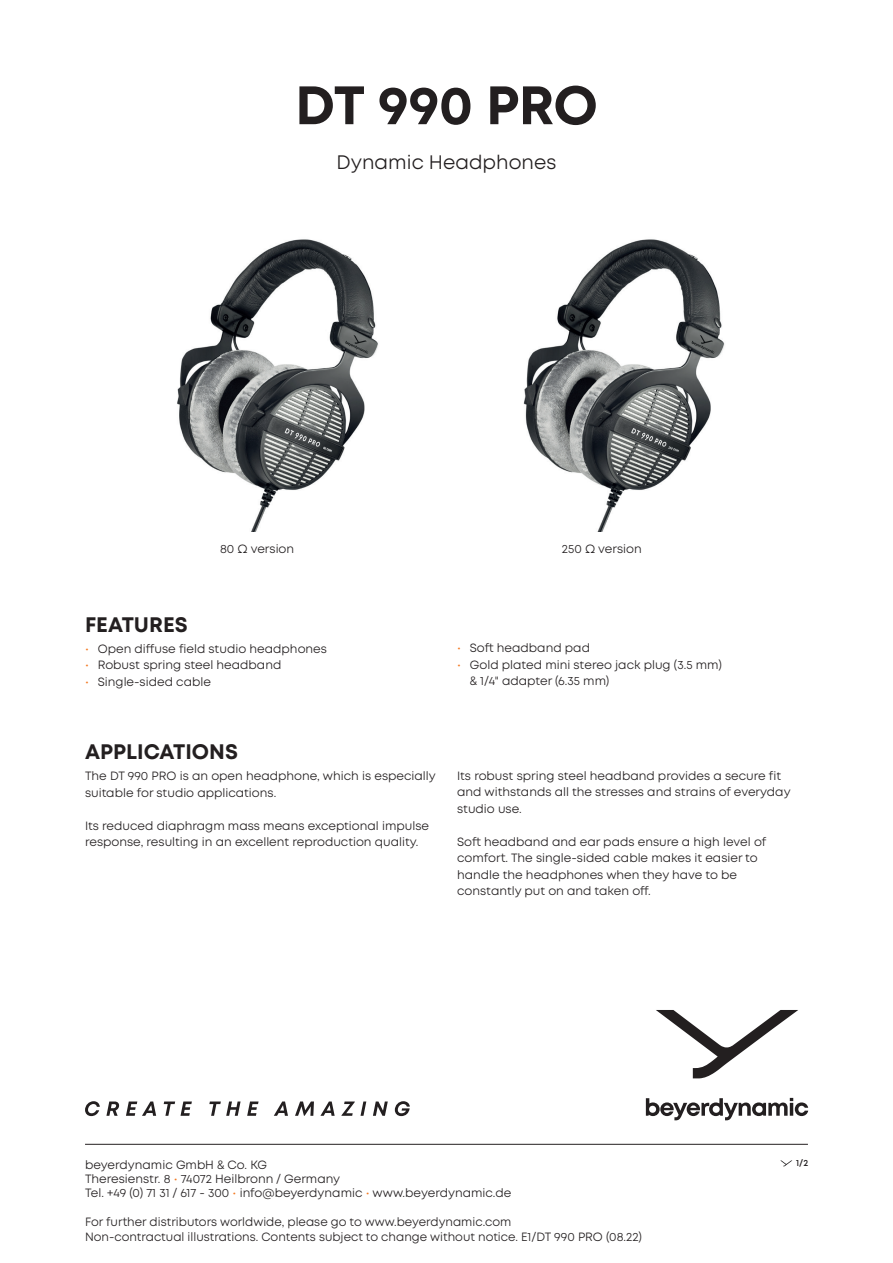
<style>
.page{position:relative;width:893px;height:1263px;background:#fff}
.page>*{position:absolute;margin:0;border:0;box-sizing:border-box;transform-origin:0 0}
.t1{font:700 54px "Mont";letter-spacing:-.015em;color:#231f20}
.t2{font:700 21px "Mont";color:#231f20}
.t3{font:19.5px "Mont";color:#231f20}
.t4{font:12px/16.5px "Mont";color:#231f20}
.t5{font:600 9px "Mont";color:#231f20}
.s1{color:#f47921}
</style>
<div class="page">
<svg style="left:646px;top:1098px;width:162px;height:22px"></svg>
<svg style="left:656px;top:1010px;width:142px;height:68px"></svg>
<svg style="left:85px;top:1101px;width:15px;height:15px"></svg>
<svg style="left:106px;top:1101px;width:13px;height:15px"></svg>
<svg style="left:126px;top:1101px;width:30px;height:15px"></svg>
<svg style="left:164px;top:1101px;width:11px;height:15px"></svg>
<svg style="left:181px;top:1101px;width:11px;height:15px"></svg>
<svg style="left:209px;top:1101px;width:32px;height:15px"></svg>
<svg style="left:247px;top:1101px;width:12px;height:15px"></svg>
<svg style="left:274px;top:1101px;width:14px;height:15px"></svg>
<svg style="left:295px;top:1101px;width:19px;height:15px"></svg>
<svg style="left:320px;top:1101px;width:15px;height:15px"></svg>
<svg style="left:341px;top:1101px;width:25px;height:15px"></svg>
<svg style="left:373px;top:1101px;width:15px;height:15px"></svg>
<svg style="left:395px;top:1101px;width:15px;height:15px"></svg>
<hr style="left:85px;top:1144px;width:723px;height:1px;background:#231f20">
<svg style="left:780px;top:1160px;width:12px;height:6px"></svg>
<img style="left:177px;top:239px;width:201px;height:292px">
<img style="left:523px;top:239px;width:202px;height:292px">
<h1 class="t1" style="left:295px;top:70px;width:304px">DT 990 PRO</h1>
<h3 class="t3" style="left:337px;top:150px;width:221px">Dynamic Headphones</h3>
<p class="t4" style="left:220px;top:541px;width:76px">80 Ω version</p>
<p class="t4" style="left:562px;top:541px;width:81px">250 Ω version</p>
<h2 class="t2" style="left:85px;top:611px;width:104px">FEATURES</h2>
<p class="t4" style="left:85px;top:640px;width:243px"><span class="s1">•</span> Open diffuse field studio headphones</p>
<p class="t4" style="left:85px;top:657px;width:198px"><span class="s1">•</span> Robust spring steel headband</p>
<p class="t4" style="left:85px;top:673px;width:127px"><span class="s1">•</span> Single-sided cable</p>
<p class="t4" style="left:457px;top:640px;width:134px"><span class="s1">•</span> Soft headband pad</p>
<p class="t4" style="left:470px;top:656px;width:253px;text-indent:-13px"><span class="s1">•</span> Gold plated mini stereo jack plug (3.5 mm) &amp; 1/4" adapter (6.35 mm)</p>
<h2 class="t2" style="left:85px;top:738px;width:154px">APPLICATIONS</h2>
<p class="t4" style="left:85px;top:768px;width:352px">The DT 990 PRO is an open headphone, which is especially suitable for studio applications.</p>
<p class="t4" style="left:85px;top:817px;width:346px">Its reduced diaphragm mass means exceptional impulse response, resulting in an excellent reproduction quality.</p>
<p class="t4" style="left:457px;top:767px;width:335px">Its robust spring steel headband provides a secure fit and withstands all the stresses and strains of everyday studio use.</p>
<p class="t4" style="left:457px;top:833px;width:311px">Soft headband and ear pads ensure a high level of comfort. The single-sided cable makes it easier to handle the headphones when they have to be constantly put on and taken off.</p>
<p class="t4" style="left:85px;top:1157px;width:428px;line-height:14.4px">beyerdynamic GmbH &amp; Co. KG<br>Theresienstr. 8 <span class="s1">•</span> 74072 Heilbronn / Germany<br>Tel. +49 (0) 71 31 / 617 - 300 <span class="s1">•</span> info@beyerdynamic <span class="s1">•</span> www.beyerdynamic.de</p>
<p class="t4" style="left:85px;top:1215px;width:558px;line-height:14.4px">For further distributors worldwide, please go to www.beyerdynamic.com<br>Non-contractual illustrations. Contents subject to change without notice. E1/DT 990 PRO (08.22)</p>
<p class="t5" style="left:796px;top:1157px;width:14px">1/2</p>
</div>
